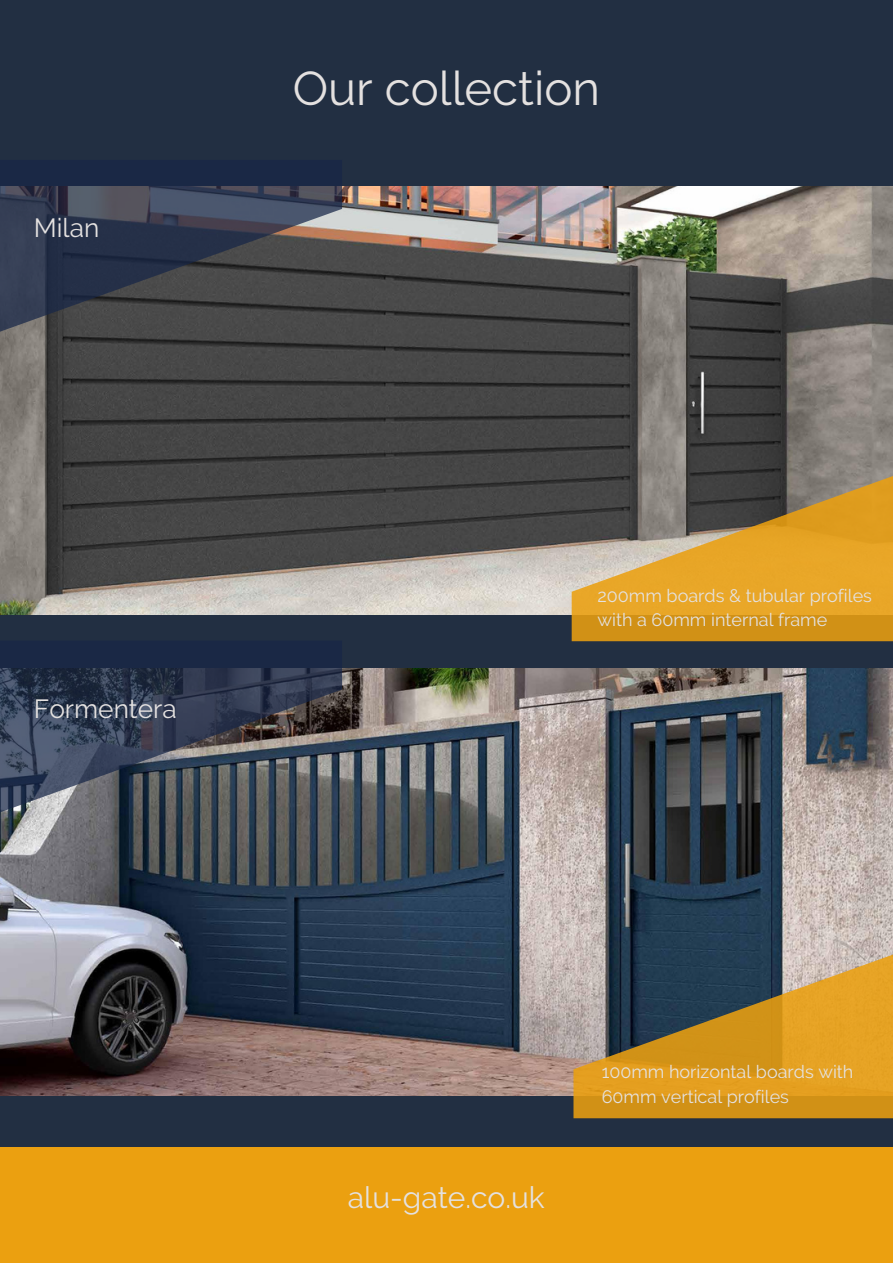
<style>
.page{position:relative;width:893px;height:1264px;background:#fff}
.page>*{position:absolute;margin:0;border:0;box-sizing:border-box;transform-origin:0 0}
.t1{font:47.25px "Raleway";color:#e4e1e0}
.t2{font:30px "Raleway";color:#e4e1e0}
.t3{font:26.25px "Raleway";color:#e4e1e0}
.t4{font:18px/24.8px "Raleway";color:#e4e1e0}
</style>
<div class="page">
<div style="left:0;top:0;width:892px;height:1262px;background:#222f42"></div>
<img style="left:0;top:187px;width:892px;height:427px">
<img style="left:0;top:668px;width:892px;height:427px">
<div style="left:0;top:1146px;width:892px;height:116px;background:#eba010"></div>
<svg style="left:571px;top:426px;width:321px;height:215px;background:#a58343"></svg>
<svg style="left:573px;top:905px;width:319px;height:213px"></svg>
<svg style="left:0;top:186px;width:342px;height:186px"></svg>
<svg style="left:0;top:668px;width:342px;height:185px"></svg>
<h3 class="t3" style="left:34px;top:212px;width:67px">Milan</h3>
<h1 class="t1" style="left:292px;top:61px;width:309px">Our collection</h1>
<h3 class="t3" style="left:34px;top:693px;width:144px">Formentera</h3>
<p class="t4" style="left:597px;top:582px;width:276px">200mm boards &amp; tubular profiles with a 60mm internal frame</p>
<h2 class="t2" style="left:348px;top:1180px;width:198px">alu-gate.co.uk</h2>
<p class="t4" style="left:601px;top:1059px;width:253px">100mm horizontal boards with<br>60mm vertical profiles</p>
</div>
